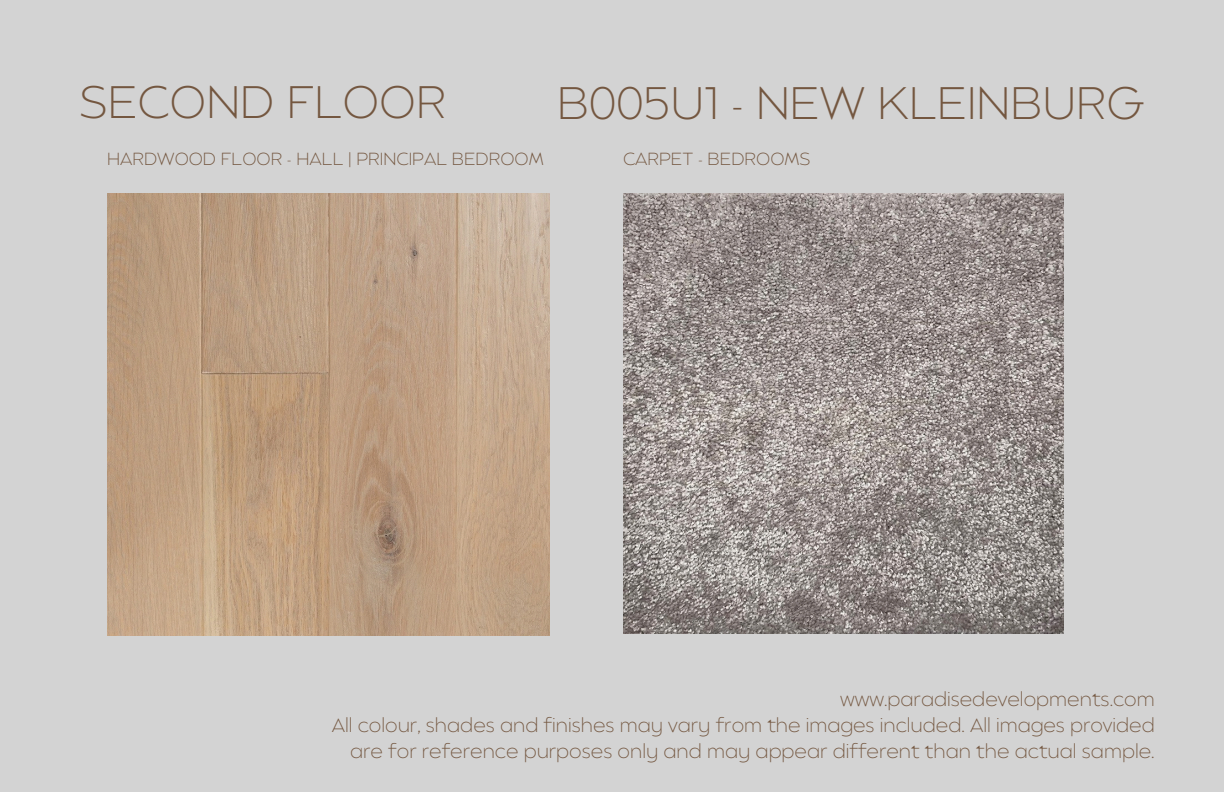
<style>
.page{position:relative;width:1224px;height:792px;background:#d3d3d3}
.page>*{position:absolute;margin:0;border:0;box-sizing:border-box;transform-origin:0 0}
.t1{font:200 45.5px "Balgin";color:#745740}
.t2{font:200 19px/26.2px "Balgin";color:#745740;text-align:right}
.t3{font:200 17.5px "Balgin";color:#745740}
</style>
<div class="page">
<img style="left:107px;top:193px;width:443px;height:443px">
<img style="left:623px;top:193px;width:440px;height:440px">
<h1 class="t1" style="left:79px;top:84px;width:368px">SECOND FLOOR</h1>
<h2 class="t1" style="left:557px;top:85px;width:589px">B005U1 - NEW KLEINBURG</h2>
<p class="t3" style="left:107px;top:152px;width:438px">HARDWOOD FLOOR - HALL | PRINCIPAL BEDROOM</p>
<p class="t3" style="left:623px;top:152px;width:189px">CARPET - BEDROOMS</p>
<p class="t2" style="left:332px;top:688px;width:824px">www.paradisedevelopments.com<br>All colour, shades and finishes may vary from the images included. All images provided are for reference purposes only and may appear different than the actual sample.</p>
</div>
